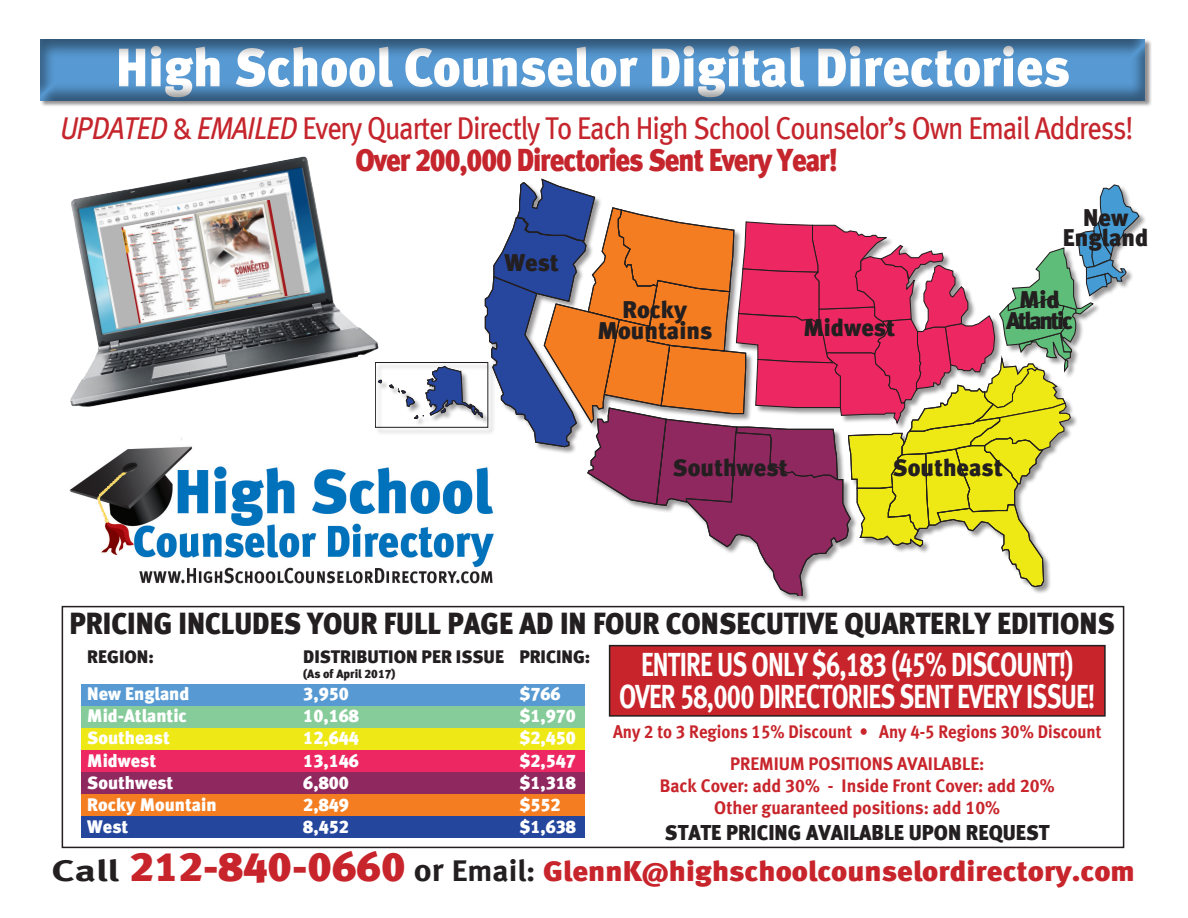
<style>
.page{position:relative;width:1188px;height:918px;background:#fff}
.page>*{position:absolute;margin:0;border:0;box-sizing:border-box;transform-origin:0 0}
.t1{font:54px "Meta Black LF";color:#fff}
.t2{font:33.6px "Meta Bold LF";letter-spacing:-.03em;color:#fff;scale:.76 1}
.t3{font:31.5px "Meta Book LF";letter-spacing:-.04em;color:#c5252c;scale:.9 1}
.t4{font:31.5px "Meta Black LF";letter-spacing:-.04em;color:#c5252c;scale:.9 1}
.t5{font:30.3px "Meta Black LF";color:#231f20;scale:.93 1}
.t6{font:28.35px "Meta Black LF";color:#c8242b;scale:1.07 1}
.t7{font:24px "Meta Black LF";color:#231f20}
.t8{font:24px "Meta Black LF";letter-spacing:-.1em;color:#231f20}
.t9{font:21.3px "Meta Black LF";color:#231f20}
.t10{font:18.3px "Meta Bold LF";color:#c8242b}
.t11{font:18.3px "Meta Bold LF";color:#c8242b;scale:.92 1}
.t12{font:18px "Meta Black LF";color:#fff}
.t13{font:18px "Meta Black LF";color:#231f20}
.t14{font:12px "Meta Black LF";color:#231f20}
.s1{font-family:"Meta Plus Book Caps";font-style:italic}
.s2{font-family:"Meta Bold LF";font-size:30px;color:#231f20}
.s3{font-size:40.95px}
.s4{font-family:"Meta Bold LF";font-size:31.5px;color:#231f20}
</style>
<div class="page">
<div style="left:81px;top:684px;width:503px;height:22px;background:#5799d2"></div>
<div style="left:81px;top:706px;width:503px;height:22px;background:#86cb9a"></div>
<div style="left:81px;top:750px;width:503px;height:22px;background:#ed2761"></div>
<div style="left:81px;top:728px;width:503px;height:22px;background:#eee916"></div>
<div style="left:81px;top:794px;width:503px;height:22px;background:#f47d21"></div>
<div style="left:81px;top:816px;width:503px;height:22px;background:#24469d"></div>
<div style="left:81px;top:772px;width:503px;height:22px;background:#8e285f"></div>
<div style="left:40px;top:39px;width:1112px;height:69px;background:#231f20;opacity:.5"></div>
<div style="left:39px;top:35px;width:1107px;height:68px;background:#231f20;opacity:.5"></div>
<svg style="left:389px;top:179px;width:751px;height:417px"></svg>
<div style="left:375px;top:362px;width:113px;height:66px;border:1px solid #231f20"></div>
<div style="left:62px;top:606px;width:1062px;height:242px;border:2px solid #231f20"></div>
<img style="left:69px;top:436px;width:425px;height:151px">
<img style="left:70px;top:156px;width:309px;height:251px">
<img style="left:121px;top:200px;width:167px;height:123px">
<div style="left:610px;top:646px;width:495px;height:70px;background:#c8242b"></div>
<div style="left:609px;top:645px;width:497px;height:72px;border:2px solid #231f20"></div>
<h1 class="t1" style="left:116px;top:35px;width:956px">High School Counselor Digital Directories</h1>
<p class="t3" style="left:60px;top:110px;width:1194px"><span class="s1">UPDATED</span> &amp; <span class="s1">EMAILED</span> Every Quarter Directly To Each High School Counselor’s Own Email Address!</p>
<p class="t4" style="left:356px;top:141px;width:537px">Over 200,000 Directories Sent Every Year!</p>
<p class="t7" style="left:504px;top:249px;width:56px">West</p>
<p class="t7" style="left:623px;top:295px;width:66px">Rocky</p>
<p class="t7" style="left:598px;top:316px;width:116px">Mountains</p>
<p class="t7" style="left:803px;top:313px;width:93px">Midwest</p>
<p class="t7" style="left:1083px;top:203px;width:47px">New</p>
<p class="t7" style="left:1063px;top:223px;width:87px">England</p>
<p class="t7" style="left:1019px;top:285px;width:42px">Mid</p>
<p class="t8" style="left:1006px;top:306px;width:68px">Atlantic</p>
<p class="t7" style="left:673px;top:454px;width:116px">Southwest</p>
<p class="t7" style="left:893px;top:454px;width:111px">Southeast</p>
<p class="t5" style="left:70px;top:605px;width:1126px">PRICING INCLUDES YOUR FULL PAGE AD IN FOUR CONSECUTIVE QUARTERLY EDITIONS</p>
<p class="t2" style="left:641px;top:644px;width:570px">ENTIRE US ONLY $6,183 (45% DISCOUNT!)</p>
<p class="t2" style="left:619px;top:677px;width:628px">OVER 58,000 DIRECTORIES SENT EVERY ISSUE!</p>
<p class="t11" style="left:613px;top:720px;width:532px">Any 2 to 3 Regions 15% Discount • Any 4-5 Regions 30% Discount</p>
<p class="t10" style="left:730px;top:753px;width:256px">PREMIUM POSITIONS AVAILABLE:</p>
<p class="t10" style="left:660px;top:775px;width:397px">Back Cover: add 30% - Inside Front Cover: add 20%</p>
<p class="t10" style="left:714px;top:797px;width:287px">Other guaranteed positions: add 10%</p>
<p class="t9" style="left:665px;top:819px;width:386px">STATE PRICING AVAILABLE UPON REQUEST</p>
<p class="t13" style="left:87px;top:646px;width:68px">REGION:</p>
<p class="t13" style="left:303px;top:646px;width:289px">DISTRIBUTION PER ISSUE PRICING:</p>
<p class="t14" style="left:303px;top:666px;width:94px">(As of April 2017)</p>
<p class="t12" style="left:87px;top:683px;width:104px">New England</p>
<p class="t12" style="left:303px;top:683px;width:47px">3,950</p>
<p class="t12" style="left:519px;top:683px;width:43px">$766</p>
<p class="t12" style="left:87px;top:705px;width:101px">Mid-Atlantic</p>
<p class="t12" style="left:303px;top:705px;width:57px">10,168</p>
<p class="t12" style="left:519px;top:705px;width:58px">$1,970</p>
<p class="t12" style="left:87px;top:727px;width:84px">Southeast</p>
<p class="t12" style="left:303px;top:727px;width:57px">12,644</p>
<p class="t12" style="left:519px;top:727px;width:58px">$2,450</p>
<p class="t12" style="left:87px;top:750px;width:70px">Midwest</p>
<p class="t12" style="left:303px;top:750px;width:57px">13,146</p>
<p class="t12" style="left:519px;top:750px;width:58px">$2,547</p>
<p class="t12" style="left:87px;top:772px;width:88px">Southwest</p>
<p class="t12" style="left:303px;top:772px;width:47px">6,800</p>
<p class="t12" style="left:519px;top:772px;width:58px">$1,318</p>
<p class="t12" style="left:87px;top:794px;width:131px">Rocky Mountain</p>
<p class="t12" style="left:303px;top:794px;width:47px">2,849</p>
<p class="t12" style="left:519px;top:794px;width:43px">$552</p>
<p class="t12" style="left:87px;top:816px;width:42px">West</p>
<p class="t12" style="left:303px;top:816px;width:47px">8,452</p>
<p class="t12" style="left:519px;top:816px;width:58px">$1,638</p>
<p class="t6" style="left:52px;top:854px;width:1014px"><span class="s2">Call</span> <span class="s3">212-840-0660</span> <span class="s4">or</span> <span class="s2">Email:</span> GlennK@highschoolcounselordirectory.com</p>
</div>
